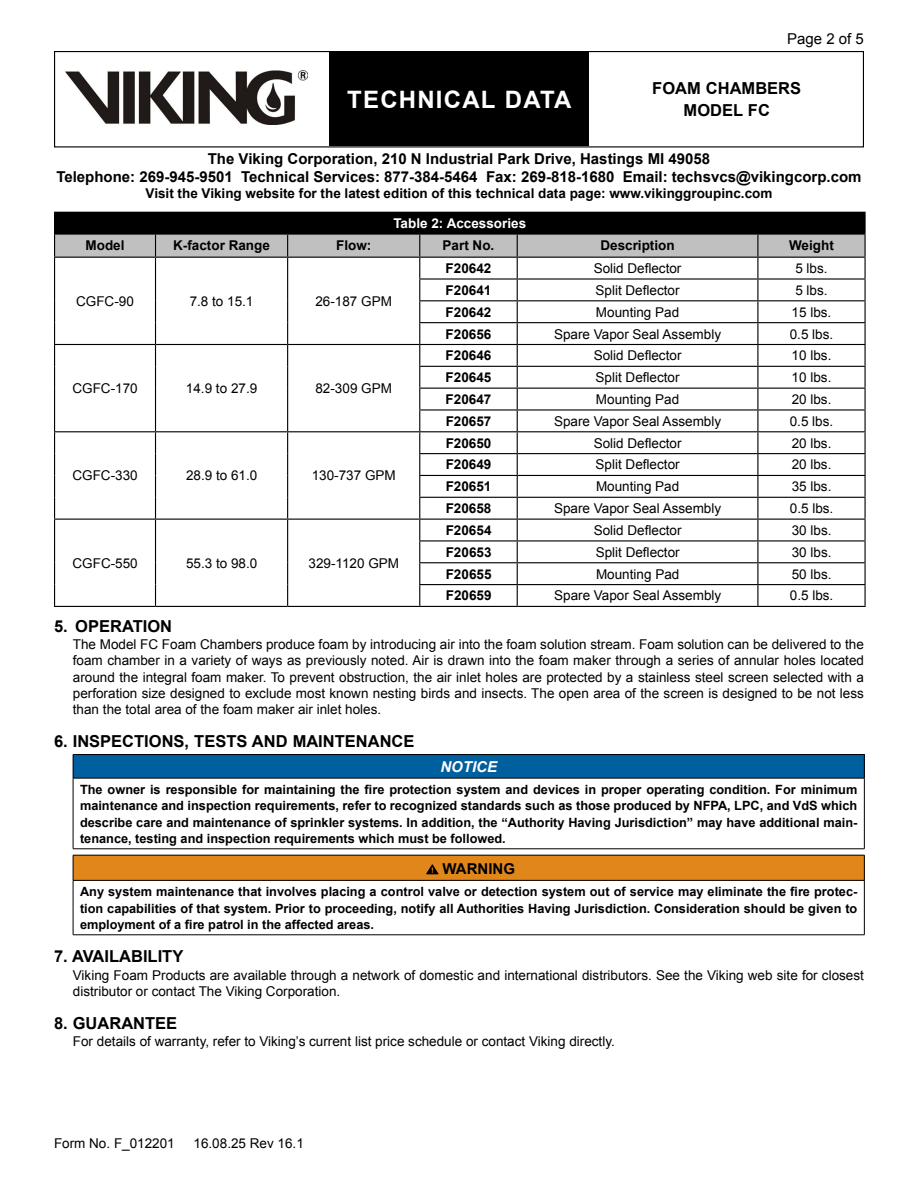
<style>
.page{position:relative;width:918px;height:1188px;background:#fff}
.page>*{position:absolute;margin:0;border:0;box-sizing:border-box;transform-origin:0 0}
.t1{font:700 24px "Arial";letter-spacing:.05em;color:#fff}
.t2{font:700 16.5px "Arial";color:#000}
.t3{font:700 15px/18px "Arial";color:#000;text-align:center}
.t4{font:15px "Arial";color:#000}
.t5{font:italic 700 15px "Arial";color:#fff}
.t6{font:13.5px/16.2px "Arial";color:#000;text-align:justify}
.t7{font:700 13.5px "Arial";color:#000}
.t8{font:700 13.5px "Arial";color:#fff}
.t9{font:700 12.75px/16.2px "Arial";color:#000;text-align:justify}
</style>
<div class="page">
<div style="left:54px;top:51px;width:810px;height:96px;border:1px solid #000"></div>
<div style="left:329px;top:52px;width:260px;height:94px;background:#000"></div>
<img style="left:65px;top:70px;width:243px;height:54px">
<div style="left:73px;top:755px;width:791px;height:23px;background:#005f9e"></div>
<hr style="left:73px;top:754px;width:792px;height:1px;background:#000">
<svg style="left:73px;top:755px;width:1px;height:23px"></svg>
<svg style="left:864px;top:755px;width:1px;height:23px"></svg>
<hr style="left:73px;top:778px;width:792px;height:1px;background:#000">
<hr style="left:73px;top:778px;width:1px;height:71px;background:#000">
<hr style="left:864px;top:778px;width:1px;height:71px;background:#000">
<hr style="left:73px;top:849px;width:792px;height:1px;background:#000">
<div style="left:73px;top:855px;width:791px;height:25px;background:#e0861b"></div>
<hr style="left:73px;top:855px;width:792px;height:1px;background:#000">
<svg style="left:73px;top:855px;width:1px;height:25px"></svg>
<svg style="left:864px;top:855px;width:1px;height:25px"></svg>
<hr style="left:73px;top:880px;width:792px;height:1px;background:#000">
<hr style="left:73px;top:881px;width:1px;height:54px;background:#000">
<hr style="left:864px;top:881px;width:1px;height:54px;background:#000">
<hr style="left:73px;top:935px;width:792px;height:1px;background:#000">
<svg style="left:426px;top:864px;width:12px;height:10px"></svg>
<hr style="left:54px;top:212px;width:102px;height:1px;background:#000">
<hr style="left:156px;top:212px;width:132px;height:1px;background:#000">
<hr style="left:288px;top:212px;width:132px;height:1px;background:#000">
<hr style="left:420px;top:212px;width:97px;height:1px;background:#000">
<hr style="left:517px;top:212px;width:241px;height:1px;background:#000">
<hr style="left:758px;top:212px;width:108px;height:1px;background:#000">
<hr style="left:54px;top:606px;width:102px;height:1px;background:#000">
<hr style="left:156px;top:606px;width:132px;height:1px;background:#000">
<hr style="left:288px;top:606px;width:132px;height:1px;background:#000">
<svg style="left:54px;top:213px;width:812px;height:393px"></svg>
<hr style="left:420px;top:606px;width:97px;height:1px;background:#000">
<hr style="left:517px;top:606px;width:241px;height:1px;background:#000">
<hr style="left:758px;top:606px;width:108px;height:1px;background:#000">
<p class="t4" style="left:787px;top:29px;width:78px">Page 2 of 5</p>
<p class="t2" style="left:652px;top:77px;width:67px">Foam cha</p>
<p class="t2" style="left:742px;top:77px;width:61px">mbers</p>
<p class="t2" style="left:684px;top:100px;width:39px">Model</p>
<p class="t2" style="left:748px;top:100px;width:23px">FC</p>
<p class="t3" style="left:56px;top:150px;width:807px">The Viking Corporation, 210 N Industrial Park Drive, Hastings MI 49058<br>Telephone: 269-945-9501 Technical Services: 877-384-5464 Fax: 269-818-1680 Email: techsvcs@vikingcorp.com</p>
<p class="t7" style="left:146px;top:184px;width:628px">Visit the Viking website for the latest edition of this technical data page: www.vikinggroupinc.com</p>
<h1 class="t1" style="left:347px;top:84px;width:226px">TECHNICAL DATA</h1>
<p class="t8" style="left:393px;top:214px;width:134px">Table 2: Accessories</p>
<p class="t7" style="left:86px;top:236px;width:41px">Model</p>
<p class="t7" style="left:173px;top:236px;width:98px">K-factor Range</p>
<p class="t7" style="left:336px;top:236px;width:37px">Flow:</p>
<p class="t7" style="left:443px;top:236px;width:53px">Part No.</p>
<p class="t7" style="left:600px;top:236px;width:76px">Description</p>
<p class="t7" style="left:789px;top:236px;width:46px">Weight</p>
<p class="t6" style="left:76px;top:293px;width:59px">CGFC-90</p>
<p class="t6" style="left:190px;top:293px;width:65px">7.8 to 15.1</p>
<p class="t6" style="left:315px;top:293px;width:78px">26-187 GPM</p>
<p class="t6" style="left:72px;top:380px;width:67px">CGFC-170</p>
<p class="t6" style="left:186px;top:380px;width:73px">14.9 to 27.9</p>
<p class="t6" style="left:315px;top:380px;width:78px">82-309 GPM</p>
<p class="t6" style="left:72px;top:468px;width:67px">CGFC-330</p>
<p class="t6" style="left:186px;top:468px;width:73px">28.9 to 61.0</p>
<p class="t6" style="left:312px;top:468px;width:86px">130-737 GPM</p>
<p class="t6" style="left:73px;top:555px;width:67px">CGFC-550</p>
<p class="t6" style="left:186px;top:555px;width:73px">55.3 to 98.0</p>
<p class="t6" style="left:309px;top:555px;width:92px">329-1120 GPM</p>
<p class="t7" style="left:446px;top:259px;width:47px">F20642</p>
<p class="t6" style="left:594px;top:260px;width:89px">Solid Deflector</p>
<p class="t6" style="left:795px;top:260px;width:34px">5 lbs.</p>
<p class="t7" style="left:446px;top:281px;width:47px">F20641</p>
<p class="t6" style="left:596px;top:282px;width:86px">Split Deflector</p>
<p class="t6" style="left:795px;top:282px;width:34px">5 lbs.</p>
<p class="t7" style="left:446px;top:303px;width:47px">F20642</p>
<p class="t6" style="left:596px;top:304px;width:85px">Mounting Pad</p>
<p class="t6" style="left:792px;top:304px;width:41px">15 lbs.</p>
<p class="t7" style="left:446px;top:325px;width:47px">F20656</p>
<p class="t6" style="left:554px;top:326px;width:169px">Spare Vapor Seal Assembly</p>
<p class="t6" style="left:790px;top:326px;width:45px">0.5 lbs.</p>
<p class="t7" style="left:446px;top:347px;width:47px">F20646</p>
<p class="t6" style="left:594px;top:348px;width:89px">Solid Deflector</p>
<p class="t6" style="left:792px;top:348px;width:41px">10 lbs.</p>
<p class="t7" style="left:446px;top:368px;width:47px">F20645</p>
<p class="t6" style="left:596px;top:369px;width:86px">Split Deflector</p>
<p class="t6" style="left:792px;top:369px;width:41px">10 lbs.</p>
<p class="t7" style="left:446px;top:390px;width:47px">F20647</p>
<p class="t6" style="left:596px;top:391px;width:85px">Mounting Pad</p>
<p class="t6" style="left:792px;top:391px;width:41px">20 lbs.</p>
<p class="t7" style="left:446px;top:412px;width:47px">F20657</p>
<p class="t6" style="left:554px;top:413px;width:169px">Spare Vapor Seal Assembly</p>
<p class="t6" style="left:790px;top:413px;width:45px">0.5 lbs.</p>
<p class="t7" style="left:446px;top:434px;width:47px">F20650</p>
<p class="t6" style="left:594px;top:435px;width:89px">Solid Deflector</p>
<p class="t6" style="left:792px;top:435px;width:41px">20 lbs.</p>
<p class="t7" style="left:446px;top:456px;width:47px">F20649</p>
<p class="t6" style="left:596px;top:457px;width:86px">Split Deflector</p>
<p class="t6" style="left:792px;top:457px;width:41px">20 lbs.</p>
<p class="t7" style="left:446px;top:478px;width:47px">F20651</p>
<p class="t6" style="left:596px;top:479px;width:85px">Mounting Pad</p>
<p class="t6" style="left:792px;top:479px;width:41px">35 lbs.</p>
<p class="t7" style="left:446px;top:499px;width:47px">F20658</p>
<p class="t6" style="left:554px;top:500px;width:169px">Spare Vapor Seal Assembly</p>
<p class="t6" style="left:790px;top:500px;width:45px">0.5 lbs.</p>
<p class="t7" style="left:446px;top:521px;width:47px">F20654</p>
<p class="t6" style="left:594px;top:522px;width:89px">Solid Deflector</p>
<p class="t6" style="left:792px;top:522px;width:41px">30 lbs.</p>
<p class="t7" style="left:446px;top:543px;width:47px">F20653</p>
<p class="t6" style="left:596px;top:544px;width:86px">Split Deflector</p>
<p class="t6" style="left:792px;top:544px;width:41px">30 lbs.</p>
<p class="t7" style="left:446px;top:565px;width:47px">F20655</p>
<p class="t6" style="left:596px;top:566px;width:85px">Mounting Pad</p>
<p class="t6" style="left:792px;top:566px;width:41px">50 lbs.</p>
<p class="t7" style="left:446px;top:587px;width:47px">F20659</p>
<p class="t6" style="left:554px;top:588px;width:169px">Spare Vapor Seal Assembly</p>
<p class="t6" style="left:790px;top:588px;width:45px">0.5 lbs.</p>
<p class="t2" style="left:54px;top:615px;width:120px">5. OPERATION</p>
<p class="t6" style="left:73px;top:637px;width:793px">The Model FC Foam Chambers produce foam by introducing air into the foam solution stream. Foam solution can be delivered to the foam chamber in a variety of ways as previously noted. Air is drawn into the foam maker through a series of annular holes located around the integral foam maker. To prevent obstruction, the air inlet holes are protected by a stainless steel screen selected with a perforation size designed to exclude most known nesting birds and insects. The open area of the screen is designed to be not less than the total area of the foam maker air inlet holes.</p>
<p class="t2" style="left:54px;top:731px;width:57px">6. inspecti</p>
<p class="t2" style="left:149px;top:731px;width:116px">ons, tests and</p>
<p class="t2" style="left:293px;top:731px;width:26px">maintenance</p>
<p class="t5" style="left:440px;top:756px;width:58px">NOTICE</p>
<p class="t9" style="left:80px;top:782px;width:779px">The owner is responsible for maintaining the fire protection system and devices in proper operating condition. For minimum maintenance and inspection requirements, refer to recognized standards such as those produced by NFPA, LPC, and VdS which describe care and maintenance of sprinkler systems. In addition, the “Authority Having Jurisdiction” may have additional main&shy;tenance, testing and inspection requirements which must be followed.</p>
<p class="t3" style="left:443px;top:861px;width:74px">WARNING</p>
<p class="t9" style="left:80px;top:884px;width:779px">Any system maintenance that involves placing a control valve or detection system out of service may eliminate the fire protec&shy;tion capabilities of that system. Prior to proceeding, notify all Authorities Having Jurisdiction. Consideration should be given to employment of a fire patrol in the affected areas.</p>
<p class="t2" style="left:54px;top:945px;width:40px">7. Availa</p>
<p class="t2" style="left:131px;top:945px;width:20px">bilit</p>
<p class="t2" style="left:172px;top:945px;width:13px">y</p>
<p class="t6" style="left:73px;top:967px;width:793px">Viking Foam Products are available through a network of domestic and international distributors. See the Viking web site for closest distributor or contact The Viking Corporation.</p>
<p class="t2" style="left:54px;top:1012px;width:80px">8. g uarantee</p>
<p class="t6" style="left:73px;top:1034px;width:543px">For details of warranty, refer to Viking’s current list price schedule or contact Viking directly.</p>
<p class="t6" style="left:54px;top:1135px;width:122px">Form No. F_012201</p>
<p class="t6" style="left:194px;top:1135px;width:112px">16.08.25 Rev 16.1</p>
</div>
